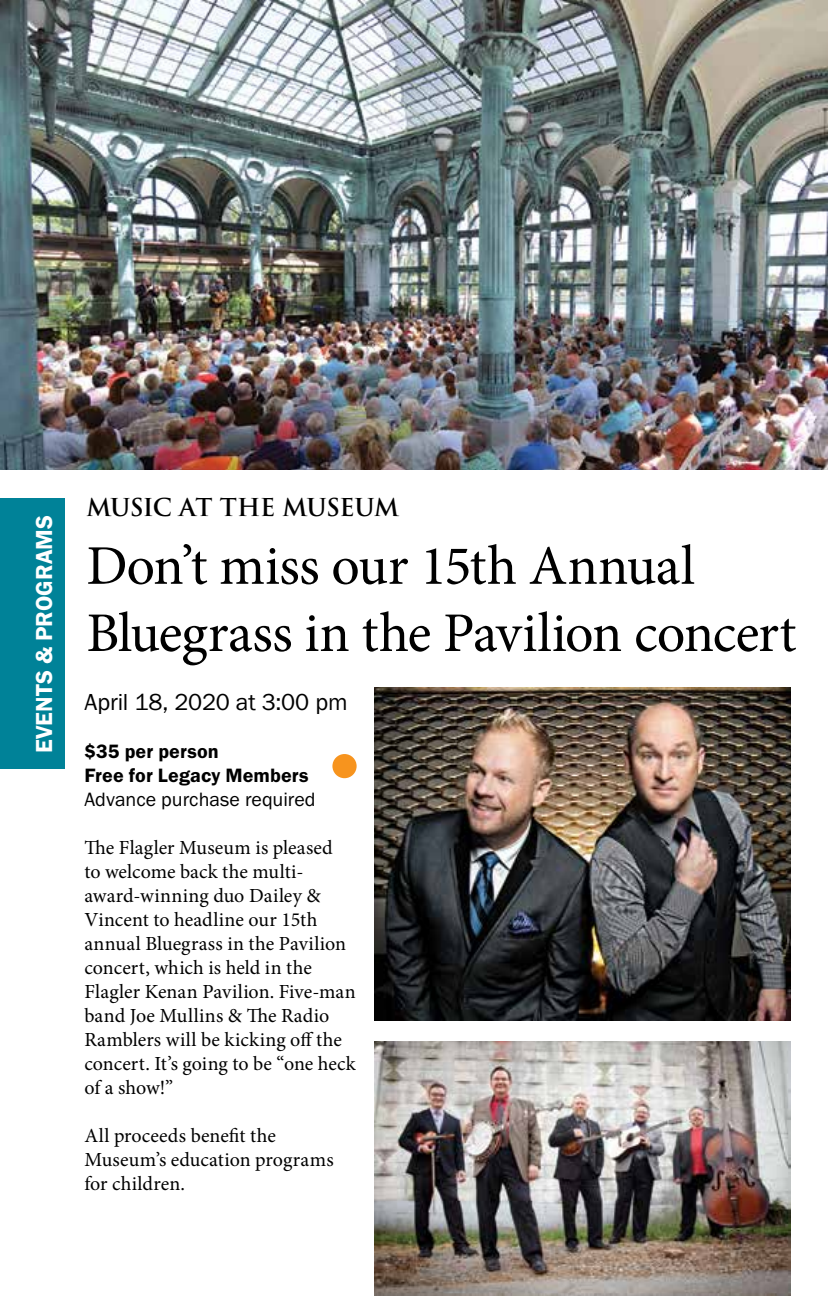
<style>
.page{position:relative;width:828px;height:1296px;background:#fff}
.page>*{position:absolute;margin:0;border:0;box-sizing:border-box;transform-origin:0 0}
.t1{font:56px/67.2px "Minion Pro";letter-spacing:-.025em;color:#000}
.t2{font:24px "Franklin Gothic URW Boo";letter-spacing:-.01em;color:#000}
.t3{font:700 24px "Trajan Pro";letter-spacing:-.035em;color:#000}
.t4{font:24px "Franklin Gothic URW Dem";letter-spacing:.005em;color:#fff}
.t5{font:20px/24px "Minion Pro";letter-spacing:-.005em;color:#000}
.t6{font:20px/24px "Franklin Gothic URW Dem";letter-spacing:.005em;color:#000}
.t7{font:20px "Franklin Gothic URW Boo";color:#000}
</style>
<div class="page">
<div style="left:0;top:498px;width:65px;height:271px;background:#008298"></div>
<hr style="left:827px;top:0;width:1px;height:1296px;background:#ffe9c5">
<img style="left:0;top:0;width:828px;height:469px">
<img style="left:375px;top:687px;width:416px;height:334px">
<img style="left:375px;top:1042px;width:416px;height:254px">
<div style="left:332px;top:754px;width:25px;height:24px;background:#f7941e;border-radius:50%"></div>
<p class="t4" style="left:29px;top:753px;width:240px;rotate:-90deg">EVENTS &amp; PROGRAMS</p>
<p class="t3" style="left:86px;top:493px;width:314px">MUSIC AT THE MUSEUM</p>
<h1 class="t1" style="left:86px;top:533px;width:712px">Don’t miss our 15th Annual<br>Bluegrass in the Pavilion concert</h1>
<p class="t2" style="left:84px;top:687px;width:265px">April 18, 2020 at 3:00 pm</p>
<p class="t6" style="left:84px;top:739px;width:226px">$35 per person<br>Free for Legacy Members</p>
<p class="t7" style="left:84px;top:787px;width:233px">Advance purchase required</p>
<p class="t5" style="left:84px;top:835px;width:273px">The Flagler Museum is pleased<br>to welcome back the multi&shy;award-winning duo Dailey &amp;<br>Vincent to headline our 15th annual Bluegrass in the Pavilion concert, which is held in the<br>Flagler Kenan Pavilion. Five-man band Joe Mullins &amp; The Radio<br>Ramblers will be kicking off the concert. It’s going to be “one heck of a show!”</p>
<p class="t5" style="left:84px;top:1123px;width:251px">All proceeds benefit the<br>Museum’s education programs for children.</p>
</div>
